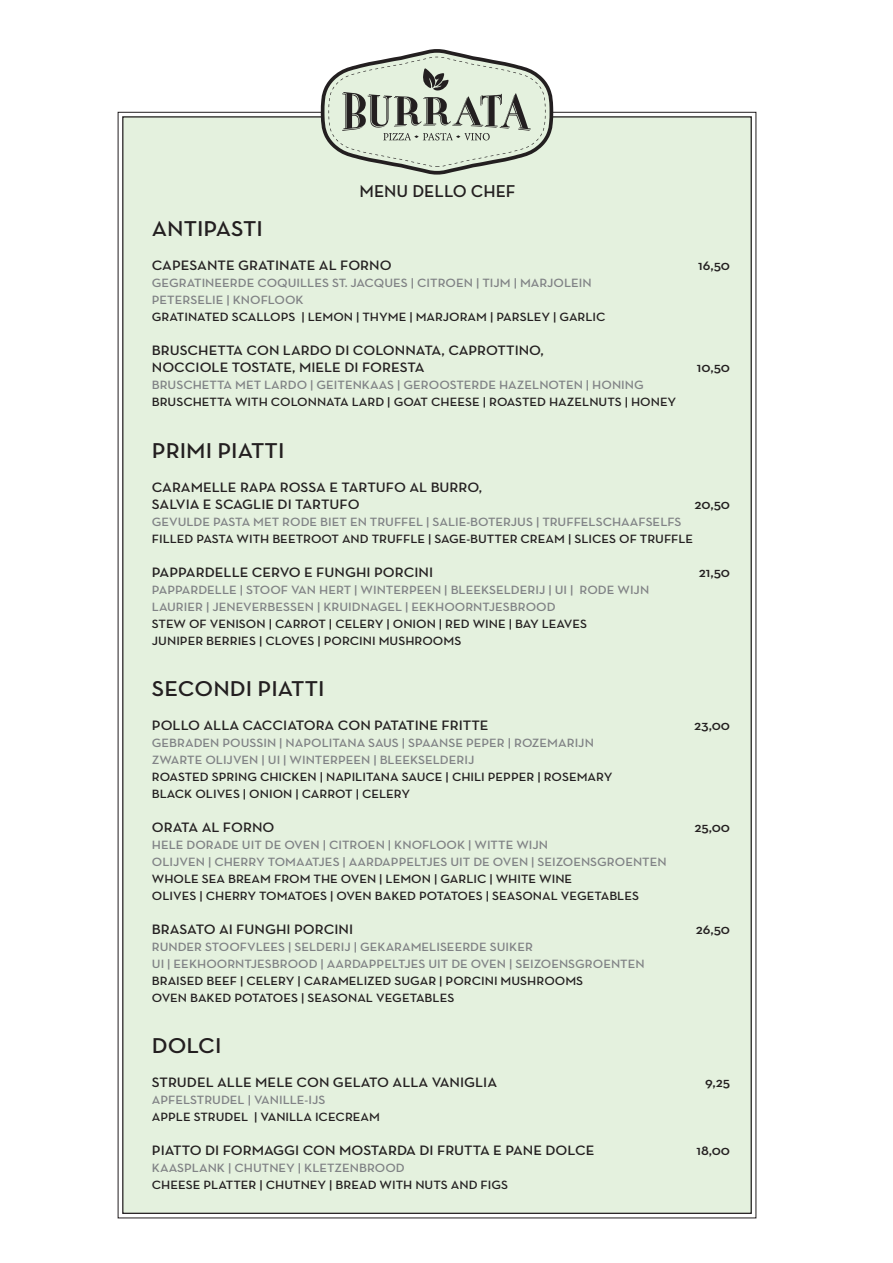
<style>
.page{position:relative;width:893px;height:1263px;background:#fff}
.page>*{position:absolute;margin:0;border:0;box-sizing:border-box;transform-origin:0 0}
.t1{font:600 21.9px "Neutraface Text";color:#231f20;scale:1.07 1}
.t2{font:600 17.4px "Neutraface Text";color:#231f20}
.t3{font:600 13.95px/17px "Neutraface Text";color:#231f20;scale:1.07 1}
.t4{font:600 12.3px/17px "Neutraface Text";color:#808285;scale:1.07 1}
.t5{font:600 12.3px/17px "Neutraface Text";color:#231f20;scale:1.07 1}
</style>
<div class="page">
<div style="left:123px;top:117px;width:628px;height:1096px;background:#e4f1de"></div>
<svg style="left:321px;top:49px;width:232px;height:126px"></svg>
<h2 class="t2" style="left:359px;top:180px;width:158px">MENU DELLO CHEF</h2>
<h1 class="t1" style="left:152px;top:215px;width:105px">ANTIPASTI</h1>
<p class="t3" style="left:152px;top:257px;width:226px">CAPESANTE GRATINATE AL FORNO</p>
<p class="t3" style="left:698px;top:257px;width:31px">16,50</p>
<p class="t4" style="left:152px;top:275px;width:413px">GEGRATINEERDE COQUILLES ST. JACQUES | CITROEN | TIJM | MARJOLEIN<br>PETERSELIE | KNOFLOOK</p>
<p class="t5" style="left:152px;top:309px;width:426px">GRATINATED SCALLOPS | LEMON | THYME | MARJORAM | PARSLEY | GARLIC</p>
<p class="t3" style="left:152px;top:342px;width:368px">BRUSCHETTA CON LARDO DI COLONNATA, CAPROTTINO,<br>NOCCIOLE TOSTATE, MIELE DI FORESTA</p>
<p class="t3" style="left:697px;top:359px;width:33px">10,50</p>
<p class="t4" style="left:152px;top:377px;width:461px">BRUSCHETTA MET LARDO | GEITENKAAS | GEROOSTERDE HAZELNOTEN | HONING</p>
<p class="t5" style="left:152px;top:394px;width:492px">BRUSCHETTA WITH COLONNATA LARD | GOAT CHEESE | ROASTED HAZELNUTS | HONEY</p>
<h1 class="t1" style="left:152px;top:436px;width:125px">PRIMI PIATTI</h1>
<p class="t3" style="left:152px;top:478px;width:310px">CARAMELLE RAPA ROSSA E TARTUFO AL BURRO,<br>SALVIA E SCAGLIE DI TARTUFO</p>
<p class="t3" style="left:694px;top:495px;width:35px">20,50</p>
<p class="t4" style="left:152px;top:513px;width:496px">GEVULDE PASTA MET RODE BIET EN TRUFFEL | SALIE-BOTERJUS | TRUFFELSCHAAFSELFS</p>
<p class="t5" style="left:152px;top:530px;width:507px">FILLED PASTA WITH BEETROOT AND TRUFFLE | SAGE-BUTTER CREAM | SLICES OF TRUFFLE</p>
<p class="t3" style="left:152px;top:563px;width:264px">PAPPARDELLE CERVO E FUNGHI PORCINI</p>
<p class="t3" style="left:699px;top:563px;width:31px">21,50</p>
<p class="t4" style="left:152px;top:581px;width:466px">PAPPARDELLE | STOOF VAN HERT | WINTERPEEN | BLEEKSELDERIJ | UI | RODE WIJN<br>LAURIER | JENEVERBESSEN | KRUIDNAGEL | EEKHOORNTJESBROOD</p>
<p class="t5" style="left:152px;top:615px;width:408px">STEW OF VENISON | CARROT | CELERY | ONION | RED WINE | BAY LEAVES<br>JUNIPER BERRIES | CLOVES | PORCINI MUSHROOMS</p>
<h1 class="t1" style="left:152px;top:674px;width:163px">SECONDI PIATTI</h1>
<p class="t3" style="left:152px;top:716px;width:316px">POLLO ALLA CACCIATORA CON PATATINE FRITTE</p>
<p class="t3" style="left:694px;top:716px;width:35px">23,00</p>
<p class="t4" style="left:152px;top:734px;width:415px">GEBRADEN POUSSIN | NAPOLITANA SAUS | SPAANSE PEPER | ROZEMARIJN<br>ZWARTE OLIJVEN | UI | WINTERPEEN | BLEEKSELDERIJ</p>
<p class="t5" style="left:152px;top:768px;width:432px">ROASTED SPRING CHICKEN | NAPILITANA SAUCE | CHILI PEPPER | ROSEMARY<br>BLACK OLIVES | ONION | CARROT | CELERY</p>
<p class="t3" style="left:152px;top:818px;width:116px">ORATA AL FORNO</p>
<p class="t3" style="left:694px;top:818px;width:35px">25,00</p>
<p class="t4" style="left:152px;top:836px;width:483px">HELE DORADE UIT DE OVEN | CITROEN | KNOFLOOK | WITTE WIJN<br>OLIJVEN | CHERRY TOMAATJES | AARDAPPELTJES UIT DE OVEN | SEIZOENSGROENTEN</p>
<p class="t5" style="left:152px;top:870px;width:457px">WHOLE SEA BREAM FROM THE OVEN | LEMON | GARLIC | WHITE WINE<br>OLIVES | CHERRY TOMATOES | OVEN BAKED POTATOES | SEASONAL VEGETABLES</p>
<p class="t3" style="left:152px;top:920px;width:190px">BRASATO AI FUNGHI PORCINI</p>
<p class="t3" style="left:696px;top:920px;width:34px">26,50</p>
<p class="t4" style="left:152px;top:938px;width:462px">RUNDER STOOFVLEES | SELDERIJ | GEKARAMELISEERDE SUIKER<br>UI | EEKHOORNTJESBROOD | AARDAPPELTJES UIT DE OVEN | SEIZOENSGROENTEN</p>
<p class="t5" style="left:152px;top:972px;width:405px">BRAISED BEEF | CELERY | CARAMELIZED SUGAR | PORCINI MUSHROOMS<br>OVEN BAKED POTATOES | SEASONAL VEGETABLES</p>
<h1 class="t1" style="left:152px;top:1032px;width:67px">DOLCI</h1>
<p class="t3" style="left:152px;top:1073px;width:324px">STRUDEL ALLE MELE CON GELATO ALLA VANIGLIA</p>
<p class="t3" style="left:705px;top:1073px;width:25px">9,25</p>
<p class="t4" style="left:152px;top:1091px;width:164px">APFELSTRUDEL | VANILLE-IJS</p>
<p class="t5" style="left:152px;top:1108px;width:215px">APPLE STRUDEL | VANILLA ICECREAM</p>
<p class="t3" style="left:152px;top:1141px;width:415px">PIATTO DI FORMAGGI CON MOSTARDA DI FRUTTA E PANE DOLCE</p>
<p class="t3" style="left:696px;top:1141px;width:33px">18,00</p>
<p class="t4" style="left:152px;top:1159px;width:238px">KAASPLANK | CHUTNEY | KLETZENBROOD</p>
<p class="t5" style="left:152px;top:1176px;width:334px">CHEESE PLATTER | CHUTNEY | BREAD WITH NUTS AND FIGS</p>
</div>
